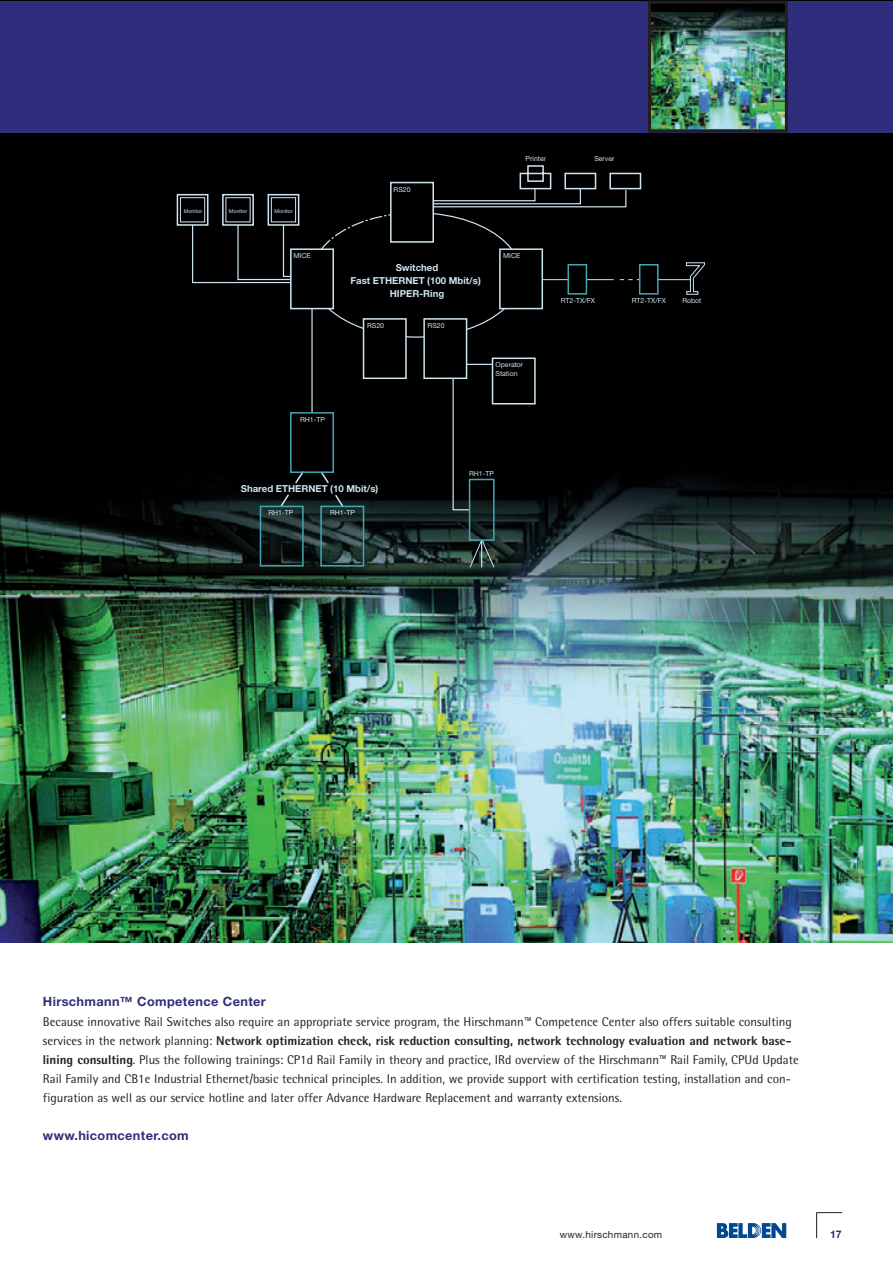
<style>
.page{position:relative;width:893px;height:1263px;background:#fff}
.page>*{position:absolute;margin:0;border:0;box-sizing:border-box;transform-origin:0 0}
.t1{font:12.75px/19.2px "Rotis Semi Sans Pro";color:#231f20}
.t2{font:700 12.75px "Helvetica Neue";letter-spacing:.03em;color:#2e2e7d}
.t3{font:700 10.5px "Helvetica Neue";color:#2e2e7d}
.t4{font:9.75px "Helvetica Neue";letter-spacing:.035em;color:#231f20}
.t5{font:700 9.6px/12.8px "Helvetica Neue";color:#cee4ef;text-align:center}
.t6{font:6.9px/8.6px "Helvetica Neue";color:#cee4ef}
.t7{font:5.4px "Helvetica Neue";color:#cee4ef}
.s1{font-weight:800}
</style>
<div class="page">
<svg style="left:717px;top:1223px;width:69px;height:15px"></svg>
<svg style="left:816px;top:1212px;width:26px;height:26px"></svg>
<img style="left:0;top:132px;width:893px;height:810px">
<div style="left:289px;top:181px;width:255px;height:82px;background:#000"></div>
<svg style="left:320px;top:213px;width:72px;height:38px;background:#0a0b0c"></svg>
<div style="left:222px;top:194px;width:32px;height:32px;border:2px solid #cee4ef"></div>
<div style="left:177px;top:194px;width:31px;height:32px;border:2px solid #cee4ef"></div>
<div style="left:268px;top:194px;width:31px;height:32px;border:2px solid #cee4ef"></div>
<div style="left:609px;top:173px;width:32px;height:16px;border:2px solid #cee4ef"></div>
<svg style="left:432px;top:164px;width:195px;height:87px;background:#0f1112"></svg>
<hr style="left:658px;top:279px;width:33px;height:1px;background:#cee4ef">
<svg style="left:686px;top:262px;width:19px;height:33px"></svg>
<svg style="left:258px;top:263px;width:401px;height:305px;background:#0b0f10"></svg>
<svg style="left:180px;top:197px;width:116px;height:87px;background:#151718"></svg>
<div style="left:0;top:1px;width:893px;height:131px;background:#2e2e7d"></div>
<hr style="left:647px;top:1px;width:139px;height:1px;background:#231f20">
<img style="left:652px;top:5px;width:132px;height:123px">
<div style="left:648px;top:1px;width:140px;height:131px;border:3px solid #231f20"></div>
<p class="t7" style="left:184px;top:209px;width:20px">Monitor</p>
<p class="t7" style="left:229px;top:209px;width:20px">Monitor</p>
<p class="t7" style="left:274px;top:209px;width:20px">Monitor</p>
<p class="t6" style="left:294px;top:252px;width:19px">MICE</p>
<p class="t6" style="left:300px;top:416px;width:26px">RH1-TP</p>
<p class="t6" style="left:394px;top:185px;width:18px">RS20</p>
<p class="t6" style="left:526px;top:155px;width:22px">Printer</p>
<p class="t6" style="left:594px;top:155px;width:22px">Server</p>
<p class="t5" style="left:350px;top:262px;width:132px">Switched<br>Fast ETHERNET (100 Mbit/s)<br>HIPER-Ring</p>
<p class="t6" style="left:367px;top:322px;width:18px">RS20</p>
<p class="t6" style="left:428px;top:322px;width:18px">RS20</p>
<p class="t6" style="left:503px;top:252px;width:19px">MICE</p>
<p class="t6" style="left:496px;top:361px;width:29px">Operator<br>Station</p>
<p class="t6" style="left:561px;top:297px;width:36px">RT2-TX/FX</p>
<p class="t6" style="left:632px;top:297px;width:36px">RT2-TX/FX</p>
<p class="t6" style="left:682px;top:297px;width:21px">Robot</p>
<p class="t6" style="left:469px;top:470px;width:26px">RH1-TP</p>
<p class="t5" style="left:241px;top:483px;width:139px">Shared ETHERNET (10 Mbit/s)</p>
<p class="t6" style="left:268px;top:509px;width:26px">RH1-TP</p>
<p class="t6" style="left:330px;top:509px;width:26px">RH1-TP</p>
<p class="t2" style="left:43px;top:997px;width:224px">Hirschmann™ Competence Center</p>
<p class="t1" style="left:43px;top:1013px;width:757px">Because innovative Rail Switches also require an appropriate service program, the Hirschmann™ Competence Center also offers suitable consulting services in the network planning: <span class="s1">Network optimization check, risk reduction consulting, network technology evaluation and network base&shy;lining consulting</span>. Plus the following trainings: CP1d Rail Family in theory and practice, IRd overview of the Hirschmann™ Rail Family, CPUd Update Rail Family and CB1e Industrial Ethernet/basic technical principles. In addition, we provide support with certification testing, installation and con&shy;figuration as well as our service hotline and later offer Advance Hardware Replacement and warranty extensions.</p>
<p class="t2" style="left:43px;top:1131px;width:147px">www.hicomcenter.com</p>
<p class="t4" style="left:560px;top:1231px;width:104px">www.hirschmann.com</p>
<p class="t3" style="left:830px;top:1230px;width:13px">17</p>
</div>
